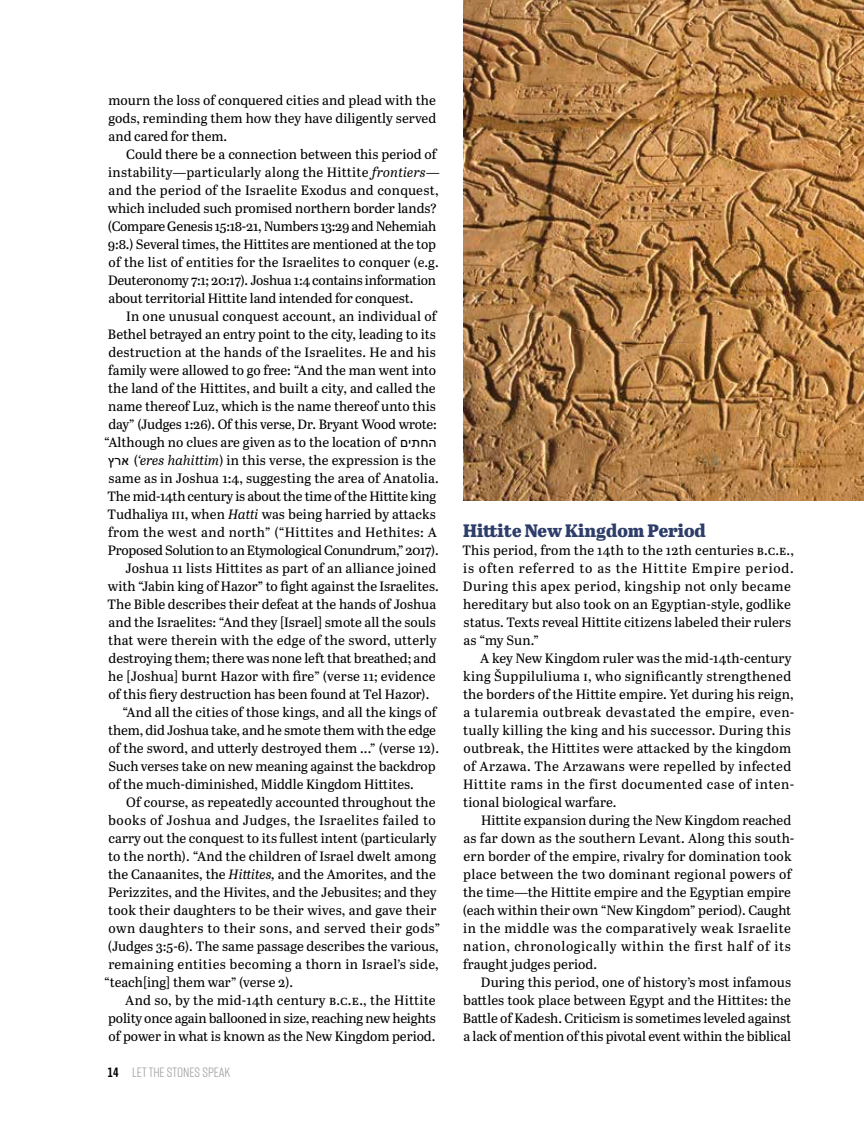
<style>
.page{position:relative;width:864px;height:1136px;background:#fff}
.page>*{position:absolute;margin:0;border:0;box-sizing:border-box;transform-origin:0 0}
.t1{font:800 18px "Abril Text";color:#2e3e6a}
.t2{font:13.5px/18px "Abril Text";color:#000;text-align:justify}
.t3{font:13.5px/18px "Abril Text";letter-spacing:-.02em;color:#000}
.t4{font:13.5px/18px "Abril Text";letter-spacing:.02em;color:#000}
.t5{font:13.5px "Abril Text";letter-spacing:-.025em;color:#000}
.t6{font:13.5px "Rift Soft";color:#9d9d9c}
.s1{font-style:italic}
.s2{font-family:"Arial Hebrew"}
.s3{font-weight:700;color:#000}
</style>
<div class="page">
<img style="left:463px;top:0;width:400px;height:500px">
<p class="t2" style="left:108px;top:90px;width:329px">mourn the loss of conquered cities and plead with the gods, reminding them how they have diligently served and cared for them.</p>
<p class="t3" style="left:108px;top:144px;width:333px;text-indent:18px">Could there be a connection between this period of instability—particularly along the Hittite <span class="s1">frontiers</span>— and the period of the Israelite Exodus and conquest, which included such promised northern border lands? (Compare Genesis 15:18-21, Numbers 13:29 and Nehemiah 9:8.) Several times, the Hittites are mentioned at the top of the list of entities for the Israelites to conquer (e.g.<br>Deuteronomy 7:1; 20:17). Joshua 1:4 contains information about territorial Hittite land intended for conquest.</p>
<p class="t2" style="left:126px;top:306px;width:313px">In one unusual conquest account, an individual of</p>
<p class="t2" style="left:108px;top:324px;width:329px">Bethel betrayed an entry point to the city, leading to its</p>
<p class="t2" style="left:108px;top:342px;width:328px">destruction at the hands of the Israelites. He and his</p>
<p class="t2" style="left:108px;top:360px;width:329px">family were allowed to go free: “And the man went into</p>
<p class="t2" style="left:108px;top:378px;width:329px">the land of the Hittites, and built a city, and called the</p>
<p class="t2" style="left:108px;top:396px;width:329px">name thereof Luz, which is the name thereof unto this</p>
<p class="t3" style="left:108px;top:414px;width:329px">day” (Judges 1:26). Of this verse, Dr. Bryant Wood wrote:</p>
<p class="t2" style="left:104px;top:432px;width:334px">“Although no clues are given as to the location of <span class="s2">ם תי חה</span></p>
<p class="t2" style="left:108px;top:450px;width:329px"><span class="s2">ארץ</span> <span class="s1">’</span>) <span class="s1">eres hahittim</span>) in this verse, the expression is the</p>
<p class="t2" style="left:109px;top:468px;width:331px">same as in Joshua 1:4, suggesting the area of Anatolia.</p>
<p class="t2" style="left:108px;top:486px;width:330px">The mid-14th century is about the time of the Hittite king</p>
<p class="t2" style="left:108px;top:504px;width:329px">Tudhaliya iii, when <span class="s1">Hatti</span> was being harried by attacks</p>
<p class="t2" style="left:108px;top:522px;width:330px">from the west and north” (“Hittites and Hethites: A</p>
<p class="t5" style="left:108px;top:540px;width:332px">Proposed Solution to an Etymological Conundrum,” 2017).</p>
<p class="t2" style="left:125px;top:558px;width:312px">Joshua 11 lists Hittites as part of an alliance joined</p>
<p class="t2" style="left:108px;top:576px;width:332px">with “Jabin king of Hazor” to fight against the Israelites.</p>
<p class="t2" style="left:108px;top:594px;width:330px">The Bible describes their defeat at the hands of Joshua</p>
<p class="t2" style="left:108px;top:612px;width:329px">and the Israelites: “And they [Israel] smote all the souls</p>
<p class="t2" style="left:108px;top:630px;width:330px">that were therein with the edge of the sword, utterly</p>
<p class="t2" style="left:108px;top:648px;width:329px">destroying them; there was none left that breathed; and</p>
<p class="t2" style="left:108px;top:666px;width:329px">he [Joshua] burnt Hazor with fire” (verse 11; evidence</p>
<p class="t2" style="left:108px;top:684px;width:322px">of this fiery destruction has been found at Tel Hazor).</p>
<p class="t2" style="left:122px;top:702px;width:316px">“And all the cities of those kings, and all the kings of</p>
<p class="t2" style="left:108px;top:720px;width:329px">them, did Joshua take, and he smote them with the edge</p>
<p class="t2" style="left:108px;top:738px;width:332px">of the sword, and utterly destroyed them ...” (verse 12).</p>
<p class="t2" style="left:108px;top:756px;width:329px">Such verses take on new meaning against the backdrop</p>
<p class="t2" style="left:108px;top:774px;width:307px">of the much-diminished, Middle Kingdom Hittites.</p>
<p class="t2" style="left:126px;top:792px;width:311px">Of course, as repeatedly accounted throughout the</p>
<p class="t2" style="left:108px;top:810px;width:329px">books of Joshua and Judges, the Israelites failed to</p>
<p class="t2" style="left:108px;top:828px;width:329px">carry out the conquest to its fullest intent (particularly</p>
<p class="t2" style="left:108px;top:846px;width:329px">to the north). “And the children of Israel dwelt among</p>
<p class="t2" style="left:108px;top:864px;width:329px">the Canaanites, the <span class="s1">Hittites,</span> and the Amorites, and the</p>
<p class="t2" style="left:108px;top:882px;width:330px">Perizzites, and the Hivites, and the Jebusites; and they</p>
<p class="t2" style="left:108px;top:900px;width:330px">took their daughters to be their wives, and gave their</p>
<p class="t2" style="left:108px;top:918px;width:333px">own daughters to their sons, and served their gods”</p>
<p class="t2" style="left:108px;top:936px;width:332px">(Judges 3:5-6). The same passage describes the various,</p>
<p class="t2" style="left:108px;top:954px;width:332px">remaining entities becoming a thorn in Israel’s side,</p>
<p class="t2" style="left:104px;top:972px;width:190px">“teach[ing] them war” (verse 2).</p>
<p class="t2" style="left:125px;top:990px;width:312px">And so, by the mid-14th century b.c.e., the Hittite</p>
<p class="t2" style="left:108px;top:1008px;width:329px">polity once again ballooned in size, reaching new heights</p>
<p class="t2" style="left:108px;top:1026px;width:328px">of power in what is known as the New Kingdom period.</p>
<p class="t6" style="left:107px;top:1062px;width:125px"><span class="s3">14</span> LET THE STONES SPEAK</p>
<h1 class="t1" style="left:463px;top:517px;width:244px">Hittite New Kingdom Period</h1>
<p class="t2" style="left:462px;top:540px;width:333px;text-align:left">This period, from the 14th to the 12th centuries b.c.e., is often referred to as the Hittite Empire period.<br>During this apex period, kingship not only became hereditary but also took on an Egyptian-style, godlike status. Texts reveal Hittite citizens labeled their rulers as “my Sun.”</p>
<p class="t4" style="left:463px;top:648px;width:333px;text-indent:17px">A key New Kingdom ruler was the mid-14th-century king Šuppiluliuma i, who significantly strengthened the borders of the Hittite empire. Yet during his reign, a tularemia outbreak devastated the empire, even&shy;tually killing the king and his successor. During this outbreak, the Hittites were attacked by the kingdom of Arzawa. The Arzawans were repelled by infected Hittite rams in the first documented case of inten&shy;tional biological warfare.</p>
<p class="t2" style="left:462px;top:810px;width:333px;text-align:left;text-indent:18px">Hittite expansion during the New Kingdom reached as far down as the southern Levant. Along this south&shy;ern border of the empire, rivalry for domination took place between the two dominant regional powers of the time—the Hittite empire and the Egyptian empire (each within their own “New Kingdom” period). Caught in the middle was the comparatively weak Israelite nation, chronologically within the first half of its fraught judges period.</p>
<p class="t2" style="left:462px;top:972px;width:330px;text-indent:18px">During this period, one of history’s most infamous battles took place between Egypt and the Hittites: the Battle of Kadesh. Criticism is sometimes leveled against a lack of mention of this pivotal event within the biblical</p>
</div>
